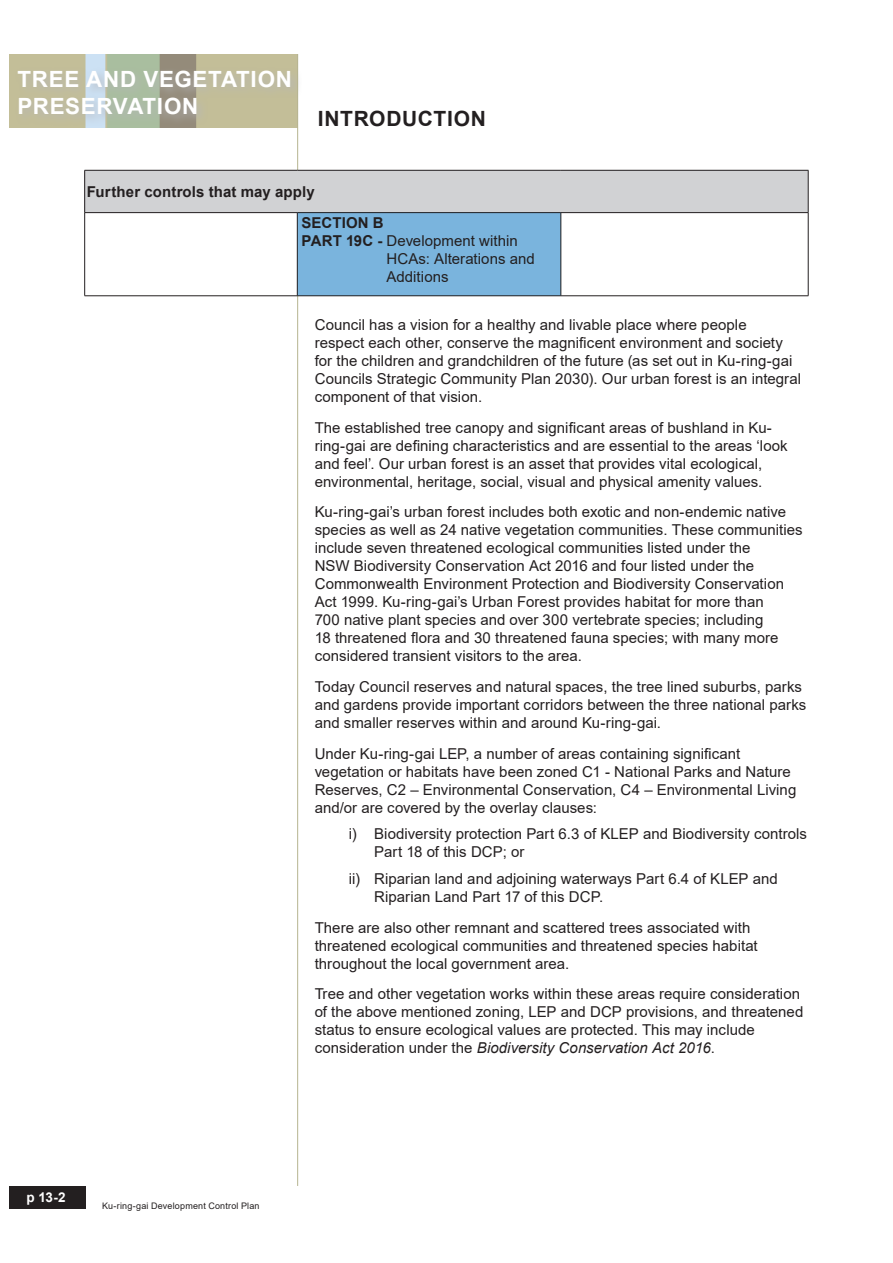
<style>
.page{position:relative;width:893px;height:1263px;background:#fff}
.page>*{position:absolute;margin:0;border:0;box-sizing:border-box;transform-origin:0 0}
.t1{font:700 22.35px/26.8px "Arial";letter-spacing:.035em;color:#fff}
._1b__header{font:700 21px "Arial";letter-spacing:.03em;color:#231f20}
._1ai_body_left{font:15px/18px "Arial";letter-spacing:.005em;color:#231f20}
.t2{font:700 15px "Arial";letter-spacing:.01em;color:#231f20}
.t3{font:700 13.5px "Arial";color:#fff}
.t4{font:9px "Arial";letter-spacing:.02em;color:#231f20}
.s1{font-weight:700}
.s2{font-style:italic}
</style>
<div class="page">
<div style="left:9px;top:1186px;width:76px;height:23px;background:#231f20"></div>
<img style="left:9px;top:54px;width:288px;height:74px">
<div style="left:15px;top:67px;width:287px;height:59px;background:#b6b7bb;opacity:.75"></div>
<hr style="left:297px;top:54px;width:1px;height:1132px;background:#b6b491">
<div style="left:85px;top:170px;width:723px;height:43px;background:#d1d2d4"></div>
<div style="left:297px;top:213px;width:264px;height:83px;background:#7ab4dd"></div>
<hr style="left:808px;top:170px;width:1px;height:42px;background:#231f20">
<hr style="left:84px;top:170px;width:1px;height:42px;background:#231f20">
<hr style="left:84px;top:170px;width:213px;height:1px;background:#231f20">
<hr style="left:297px;top:170px;width:264px;height:1px;background:#231f20">
<hr style="left:561px;top:170px;width:247px;height:1px;background:#231f20">
<hr style="left:84px;top:212px;width:213px;height:1px;background:#231f20">
<hr style="left:297px;top:212px;width:264px;height:1px;background:#231f20">
<hr style="left:561px;top:212px;width:247px;height:1px;background:#231f20">
<hr style="left:84px;top:213px;width:1px;height:83px;background:#231f20">
<hr style="left:808px;top:213px;width:1px;height:83px;background:#231f20">
<hr style="left:84px;top:295px;width:213px;height:1px;background:#231f20">
<hr style="left:297px;top:295px;width:264px;height:1px;background:#231f20">
<hr style="left:561px;top:295px;width:247px;height:1px;background:#231f20">
<hr style="left:561px;top:213px;width:1px;height:83px;background:#231f20">
<hr style="left:297px;top:213px;width:1px;height:83px;background:#231f20">
<h1 class="t1" style="left:17px;top:66px;width:276px">TREE AND VEGETATION<br>PRESERVATION</h1>
<p class="_1b__header" style="left:318px;top:104px;width:170px">INTRODUCTION</p>
<p class="t2" style="left:87px;top:181px;width:229px">Further controls that may apply</p>
<p class="t2" style="left:302px;top:212px;width:84px">SECTION B</p>
<p class="_1ai_body_left" style="left:302px;top:231px;width:218px"><span class="s1">PART 19C -</span> Development within</p>
<p class="_1ai_body_left" style="left:387px;top:249px;width:150px">HCAs: Alterations and</p>
<p class="_1ai_body_left" style="left:387px;top:267px;width:63px">Additions</p>
<p class="_1ai_body_left" style="left:315px;top:315px;width:488px">Council has a vision for a healthy and livable place where people<br>respect each other, conserve the magnificent environment and society for the children and grandchildren of the future (as set out in Ku-ring-gai Councils Strategic Community Plan 2030). Our urban forest is an integral component of that vision.</p>
<p class="_1ai_body_left" style="left:315px;top:418px;width:475px">The established tree canopy and significant areas of bushland in Ku&shy;ring-gai are defining characteristics and are essential to the areas ‘look and feel’. Our urban forest is an asset that provides vital ecological, environmental, heritage, social, visual and physical amenity values.</p>
<p class="_1ai_body_left" style="left:315px;top:503px;width:490px">Ku-ring-gai’s urban forest includes both exotic and non-endemic native species as well as 24 native vegetation communities. These communities include seven threatened ecological communities listed under the<br>NSW Biodiversity Conservation Act 2016 and four listed under the Commonwealth Environment Protection and Biodiversity Conservation Act 1999. Ku-ring-gai’s Urban Forest provides habitat for more than<br>700 native plant species and over 300 vertebrate species; including<br>18 threatened flora and 30 threatened fauna species; with many more considered transient visitors to the area.</p>
<p class="_1ai_body_left" style="left:315px;top:678px;width:493px">Today Council reserves and natural spaces, the tree lined suburbs, parks and gardens provide important corridors between the three national parks and smaller reserves within and around Ku-ring-gai.</p>
<p class="_1ai_body_left" style="left:315px;top:744px;width:483px">Under Ku-ring-gai LEP, a number of areas containing significant vegetation or habitats have been zoned C1 - National Parks and Nature Reserves, C2 – Environmental Conservation, C4 – Environmental Living and/or are covered by the overlay clauses:</p>
<p class="_1ai_body_left" style="left:374px;top:825px;width:434px;text-indent:-26px">i) Biodiversity protection Part 6.3 of KLEP and Biodiversity controls<br>Part 18 of this DCP; or</p>
<p class="_1ai_body_left" style="left:374px;top:869px;width:405px;text-indent:-26px">ii) Riparian land and adjoining waterways Part 6.4 of KLEP and<br>Riparian Land Part 17 of this DCP.</p>
<p class="_1ai_body_left" style="left:315px;top:918px;width:445px">There are also other remnant and scattered trees associated with threatened ecological communities and threatened species habitat throughout the local government area.</p>
<p class="_1ai_body_left" style="left:315px;top:985px;width:490px">Tree and other vegetation works within these areas require consideration of the above mentioned zoning, LEP and DCP provisions, and threatened status to ensure ecological values are protected. This may include consideration under the <span class="s2">Biodiversity Conservation Act 2016</span>.</p>
<p class="t3" style="left:27px;top:1187px;width:41px">p 13-2</p>
<p class="t4" style="left:102px;top:1199px;width:159px">Ku-ring-gai Development Control Plan</p>
</div>
